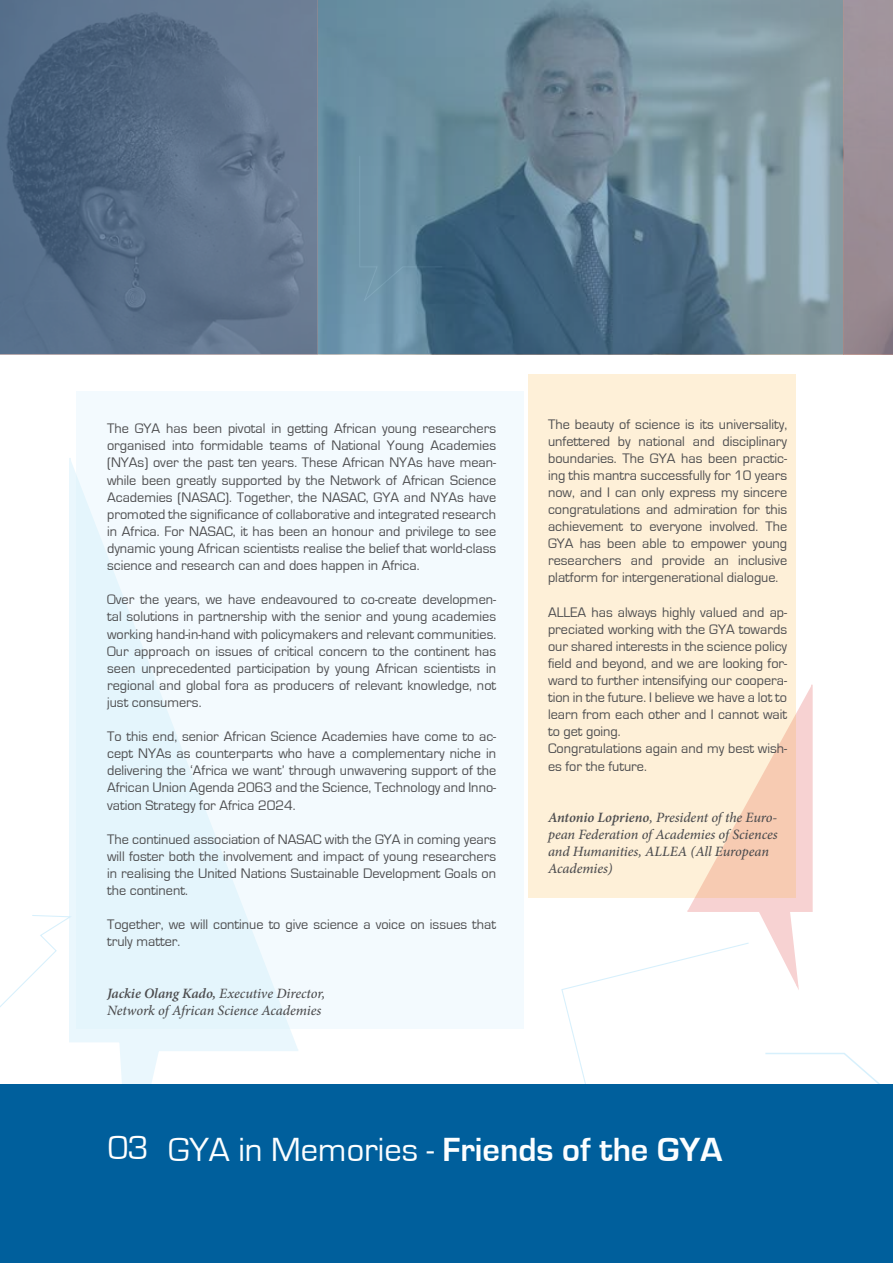
<style>
.page{position:relative;width:893px;height:1263px;background:#fff}
.page>*{position:absolute;margin:0;border:0;box-sizing:border-box;transform-origin:0 0}
.t1{font:700 34.5px "Eurostile";color:#fcfeff}
.t2{font:14.25px/17.1px "Eurostile";color:#4d4d4f;text-align:justify}
.t3{font:italic 500 14.25px/17.1px "Minion Pro";letter-spacing:-.005em;color:#4d4d4f}
.s1{font-weight:600}
.s2{font-weight:400;color:#fff}
.s3{font-weight:400}
</style>
<div class="page">
<svg style="left:0;top:915px;width:68px;height:92px"></svg>
<svg style="left:561px;top:958px;width:125px;height:126px"></svg>
<img style="left:318px;top:0;width:525px;height:354px">
<svg style="left:0;top:0;width:318px;height:354px;background:#5a6f89"></svg>
<svg style="left:68px;top:458px;width:230px;height:626px"></svg>
<div style="left:76px;top:391px;width:448px;height:638px;background:linear-gradient(to right,#eaf7fd,#f6fbfe)"></div>
<svg style="left:686px;top:683px;width:194px;height:401px"></svg>
<div style="left:528px;top:374px;width:267px;height:523px;background:#fef0d8"></div>
<div style="left:0;top:1084px;width:893px;height:179px;background:#005f9c"></div>
<div style="left:843px;top:0;width:50px;height:354px;background:#9c8e96"></div>
<p class="t2" style="left:107px;top:420px;width:391px">The GYA has been pivotal in getting African young researchers organised into formidable teams of National Young Academies (NYAs) over the past ten years. These African NYAs have mean&shy;while been greatly supported by the Network of African Science Academies (NASAC). Together, the NASAC, GYA and NYAs have promoted the significance of collaborative and integrated research in Africa. For NASAC, it has been an honour and privilege to see dynamic young African scientists realise the belief that world-class science and research can and does happen in Africa.</p>
<p class="t2" style="left:107px;top:591px;width:391px">Over the years, we have endeavoured to co-create developmen&shy;tal solutions in partnership with the senior and young academies working hand-in-hand with policymakers and relevant communities.<br>Our approach on issues of critical concern to the continent has seen unprecedented participation by young African scientists in regional and global fora as producers of relevant knowledge, not just consumers.</p>
<p class="t2" style="left:107px;top:728px;width:391px">To this end, senior African Science Academies have come to ac&shy;cept NYAs as counterparts who have a complementary niche in delivering the ‘Africa we want’ through unwavering support of the African Union Agenda 2063 and the Science, Technology and Inno&shy;vation Strategy for Africa 2024.</p>
<p class="t2" style="left:107px;top:831px;width:391px">The continued association of NASAC with the GYA in coming years will foster both the involvement and impact of young researchers in realising the United Nations Sustainable Development Goals on the continent.</p>
<p class="t2" style="left:107px;top:916px;width:391px">Together, we will continue to give science a voice on issues that truly matter.</p>
<p class="t3" style="left:107px;top:984px;width:220px"><span class="s1">Jackie Olang Kado,</span> Executive Director,<br>Network of African Science Academies</p>
<p class="t2" style="left:548px;top:416px;width:241px">The beauty of science is its universality, unfettered by national and disciplinary boundaries. The GYA has been practic&shy;ing this mantra successfully for 10 years now, and I can only express my sincere congratulations and admiration for this achievement to everyone involved. The GYA has been able to empower young researchers and provide an inclusive platform for intergenerational dialogue.</p>
<p class="t2" style="left:548px;top:604px;width:241px;text-align:left">ALLEA has always highly valued and ap&shy;preciated working with the GYA towards our shared interests in the science policy field and beyond, and we are looking for&shy;ward to further intensifying our coopera&shy;tion in the future. I believe we have a lot to learn from each other and I cannot wait to get going.<br>Congratulations again and my best wish&shy;es for the future.</p>
<p class="t3" style="left:548px;top:809px;width:231px"><span class="s1">Antonio Loprieno</span>, President of the Euro&shy;pean Federation of Academies of Sciences and Humanities, ALLEA (All European<br>Academies)</p>
<h1 class="t1" style="left:107px;top:1130px;width:616px"><span class="s2">03</span> <span class="s3">GYA in Memories -</span> Friends of the GYA</h1>
</div>
